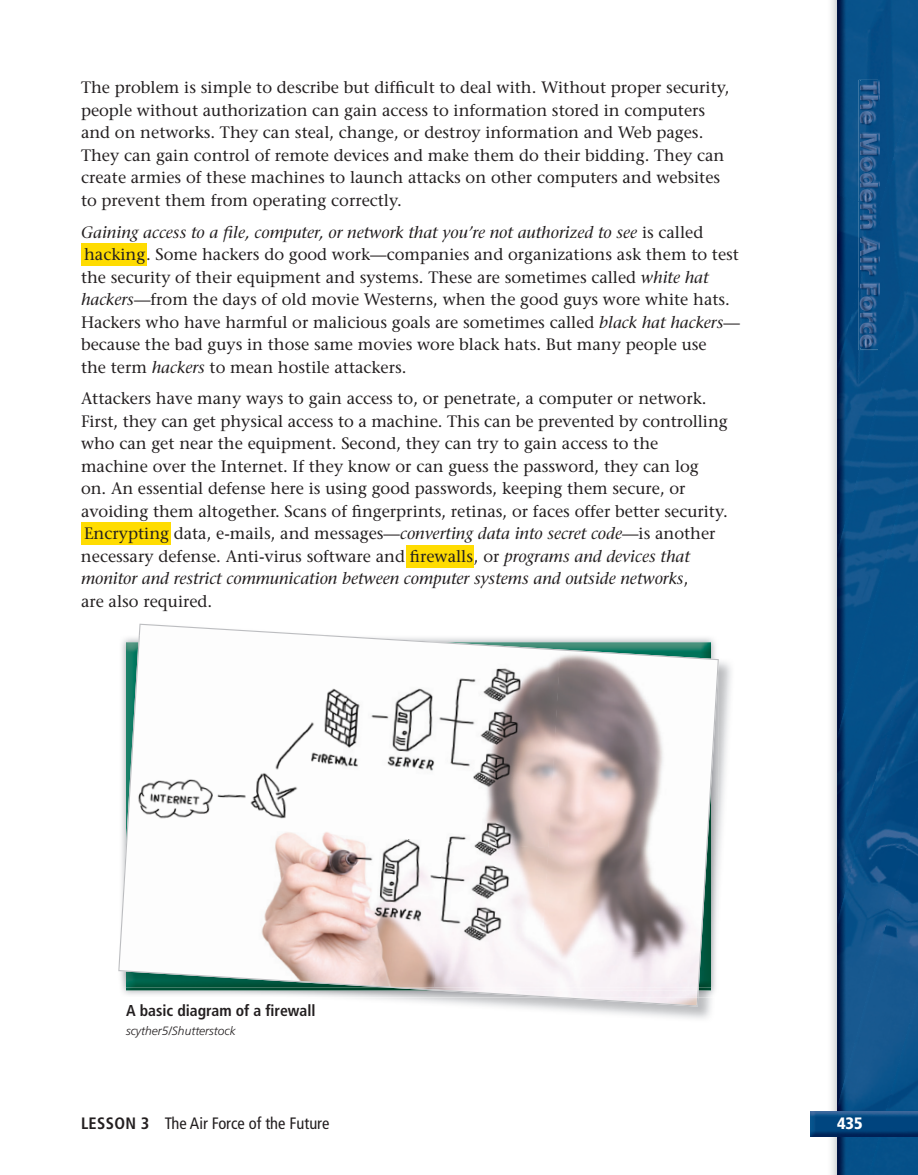
<style>
.page{position:relative;width:918px;height:1175px;background:#fff}
.page>*{position:absolute;margin:0;border:0;box-sizing:border-box;transform-origin:0 0}
.t1{font:16.5px/22.5px "Stone Serif";color:#231f20}
.t2{font:condensed 16.5px "Frutiger";color:#231f20}
.t3{font:900 condensed 16.5px "Frutiger";color:#fff}
.t4{font:700 condensed 15.75px "Frutiger";color:#231f20}
.t5{font:italic 300 12px "Frutiger";color:#231f20}
.s1{font-style:italic}
.s2{font-weight:700}
</style>
<div class="page">
<img style="left:837px;top:0;width:81px;height:65px">
<img style="left:837px;top:65px;width:81px;height:185px">
<img style="left:837px;top:250px;width:81px;height:185px">
<img style="left:837px;top:195px;width:44px;height:175px">
<img style="left:837px;top:435px;width:81px;height:185px">
<img style="left:837px;top:620px;width:81px;height:185px">
<img style="left:837px;top:805px;width:81px;height:369px">
<img style="left:869px;top:990px;width:49px;height:184px">
<img style="left:859px;top:80px;width:21px;height:270px">
<img style="left:860px;top:81px;width:18px;height:267px">
<svg style="left:810px;top:1136px;width:27px;height:1px"></svg>
<img style="left:837px;top:1136px;width:81px;height:1px">
<img style="left:810px;top:1111px;width:108px;height:25px">
<div style="left:81px;top:244px;width:65px;height:22px;background:#ffdc01"></div>
<div style="left:81px;top:523px;width:90px;height:22px;background:#ffdc01"></div>
<div style="left:407px;top:545px;width:67px;height:22px;background:#ffdc01"></div>
<img style="left:118px;top:623px;width:601px;height:383px">
<img style="left:384px;top:987px;width:315px;height:3px">
<img style="left:126px;top:642px;width:585px;height:345px">
<p class="t1" style="left:81px;top:76px;width:650px">The problem is simple to describe but difficult to deal with. Without proper security, people without authorization can gain access to information stored in computers and on networks. They can steal, change, or destroy information and Web pages.<br>They can gain control of remote devices and make them do their bidding. They can create armies of these machines to launch attacks on other computers and websites to prevent them from operating correctly.</p>
<p class="t1" style="left:81px;top:220px;width:660px"><span class="s1">Gaining access to a file, computer, or network that you’re not authorized to see</span> is called hacking. Some hackers do good work—companies and organizations ask them to test the security of their equipment and systems. These are sometimes called <span class="s1">white hat hackers</span>—from the days of old movie Westerns, when the good guys wore white hats.<br>Hackers who have harmful or malicious goals are sometimes called <span class="s1">black hat hackers</span>— because the bad guys in those same movies wore black hats. But many people use<br>the term <span class="s1">hackers</span> to mean hostile attackers.</p>
<p class="t1" style="left:81px;top:387px;width:648px">Attackers have many ways to gain access to, or penetrate, a computer or network.<br>First, they can get physical access to a machine. This can be prevented by controlling who can get near the equipment. Second, they can try to gain access to the machine over the Internet. If they know or can guess the password, they can log on. An essential defense here is using good passwords, keeping them secure, or avoiding them altogether. Scans of fingerprints, retinas, or faces offer better security.<br>Encrypting data, e-mails, and messages—<span class="s1">converting data into secret code</span>—is another necessary defense. Anti-virus software and firewalls, or <span class="s1">programs and devices that monitor and restrict communication between computer systems and outside networks</span>,<br>are also required.</p>
<p class="t4" style="left:126px;top:1001px;width:191px">A basic diagram of a firewall</p>
<p class="t5" style="left:126px;top:1024px;width:111px">scyther5/Shutterstock</p>
<p class="t2" style="left:81px;top:1113px;width:250px"><span class="s2">LESSON 3</span> The Air Force of the Future</p>
<p class="t3" style="left:837px;top:1113px;width:27px">435</p>
</div>
